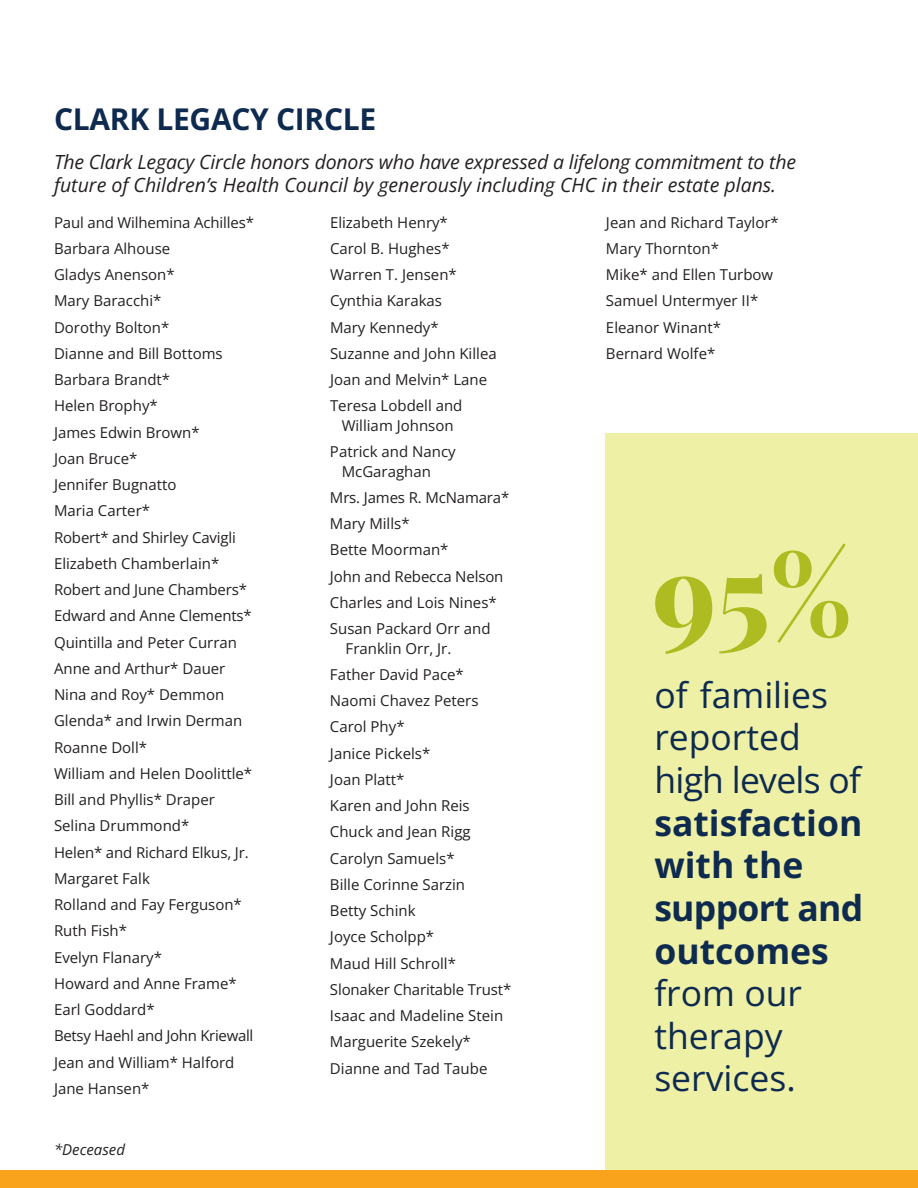
<style>
.page{position:relative;width:918px;height:1188px;background:#fff}
.page>*{position:absolute;margin:0;border:0;box-sizing:border-box;transform-origin:0 0}
.bullets{font:800 113.25px "Playfair Display";color:#aebc21}
.paragraph{font:35.55px/42.6px "Open Sans";color:#0e2a4e}
.t1{font:700 30px "Open Sans";letter-spacing:-.01em;color:#0e2a4e}
.bullets-2{font:italic 19.5px/23.4px "Open Sans";letter-spacing:-.005em;color:#231f20}
.paragraph-2{font:15px/19.5px "Open Sans";color:#231f20}
.paragraph-3{font:15px "Open Sans";letter-spacing:-.02em;color:#231f20}
.bullets-3{font:italic 15px "Open Sans";color:#231f20}
.s1{font-weight:700}
</style>
<div class="page">
<div style="left:606px;top:433px;width:312px;height:755px;background:#eef0a6"></div>
<div style="left:0;top:1171px;width:918px;height:17px;background:#f9a21c"></div>
<p class="t1" style="left:54px;top:98px;width:324px">CLARK LEGACY CIRCLE</p>
<p class="bullets-2" style="left:54px;top:150px;width:744px">The Clark Legacy Circle honors donors who have expressed a lifelong commitment to the future of Children’s Health Council by generously including CHC in their estate plans.</p>
<p class="paragraph-2" style="left:54px;top:212px;width:201px">Paul and Wilhemina Achilles*</p>
<p class="paragraph-2" style="left:54px;top:238px;width:118px">Barbara Alhouse</p>
<p class="paragraph-2" style="left:54px;top:265px;width:122px">Gladys Anenson*</p>
<p class="paragraph-2" style="left:54px;top:291px;width:109px">Mary Baracchi*</p>
<p class="paragraph-2" style="left:54px;top:317px;width:117px">Dorothy Bolton*</p>
<p class="paragraph-2" style="left:54px;top:343px;width:170px">Dianne and Bill Bottoms</p>
<p class="paragraph-2" style="left:54px;top:370px;width:118px">Barbara Brandt*</p>
<p class="paragraph-2" style="left:54px;top:396px;width:105px">Helen Brophy*</p>
<p class="paragraph-2" style="left:54px;top:422px;width:147px">James Edwin Brown*</p>
<p class="paragraph-2" style="left:54px;top:448px;width:85px">Joan Bruce*</p>
<p class="paragraph-2" style="left:54px;top:475px;width:124px">Jennifer Bugnatto</p>
<p class="paragraph-2" style="left:54px;top:501px;width:98px">Maria Carter*</p>
<p class="paragraph-2" style="left:54px;top:527px;width:183px">Robert* and Shirley Cavigli</p>
<p class="paragraph-2" style="left:54px;top:553px;width:167px">Elizabeth Chamberlain*</p>
<p class="paragraph-2" style="left:54px;top:580px;width:195px">Robert and June Chambers*</p>
<p class="paragraph-2" style="left:54px;top:606px;width:199px">Edward and Anne Clements*</p>
<p class="paragraph-2" style="left:54px;top:632px;width:185px">Quintilla and Peter Curran</p>
<p class="paragraph-2" style="left:54px;top:658px;width:173px">Anne and Arthur* Dauer</p>
<p class="paragraph-2" style="left:54px;top:685px;width:172px">Nina and Roy* Demmon</p>
<p class="paragraph-2" style="left:54px;top:711px;width:190px">Glenda* and Irwin Derman</p>
<p class="paragraph-2" style="left:54px;top:737px;width:95px">Roanne Doll*</p>
<p class="paragraph-2" style="left:54px;top:763px;width:200px">William and Helen Doolittle*</p>
<p class="paragraph-2" style="left:54px;top:790px;width:163px">Bill and Phyllis* Draper</p>
<p class="paragraph-2" style="left:54px;top:816px;width:137px">Selina Drummond*</p>
<p class="paragraph-2" style="left:54px;top:842px;width:196px">Helen* and Richard Elkus, Jr.</p>
<p class="paragraph-2" style="left:54px;top:868px;width:97px">Margaret Falk</p>
<p class="paragraph-2" style="left:54px;top:895px;width:189px">Rolland and Fay Ferguson*</p>
<p class="paragraph-2" style="left:54px;top:921px;width:75px">Ruth Fish*</p>
<p class="paragraph-2" style="left:54px;top:947px;width:109px">Evelyn Flanary*</p>
<p class="paragraph-2" style="left:54px;top:973px;width:184px">Howard and Anne Frame*</p>
<p class="paragraph-2" style="left:54px;top:1000px;width:102px">Earl Goddard*</p>
<p class="paragraph-3" style="left:54px;top:1026px;width:201px">Betsy Haehl and John Kriewall</p>
<p class="paragraph-2" style="left:54px;top:1052px;width:182px">Jean and William* Halford</p>
<p class="paragraph-2" style="left:54px;top:1078px;width:97px">Jane Hansen*</p>
<p class="paragraph-2" style="left:330px;top:212px;width:119px">Elizabeth Henry*</p>
<p class="paragraph-2" style="left:330px;top:238px;width:121px">Carol B. Hughes*</p>
<p class="paragraph-2" style="left:330px;top:265px;width:128px">Warren T. Jensen*</p>
<p class="paragraph-2" style="left:330px;top:291px;width:114px">Cynthia Karakas</p>
<p class="paragraph-2" style="left:330px;top:317px;width:110px">Mary Kennedy*</p>
<p class="paragraph-2" style="left:330px;top:343px;width:168px">Suzanne and John Killea</p>
<p class="paragraph-2" style="left:330px;top:370px;width:159px">Joan and Melvin* Lane</p>
<p class="paragraph-2" style="left:330px;top:396px;width:134px;text-align:center">Teresa Lobdell and<br>William Johnson</p>
<p class="paragraph-2" style="left:342px;top:442px;width:116px;text-indent:-12px">Patrick and Nancy<br>McGaraghan</p>
<p class="paragraph-2" style="left:330px;top:487px;width:181px">Mrs. James R. McNamara*</p>
<p class="paragraph-2" style="left:330px;top:514px;width:81px">Mary Mills*</p>
<p class="paragraph-2" style="left:330px;top:540px;width:120px">Bette Moorman*</p>
<p class="paragraph-2" style="left:330px;top:566px;width:175px">John and Rebecca Nelson</p>
<p class="paragraph-2" style="left:330px;top:592px;width:168px">Charles and Lois Nines*</p>
<p class="paragraph-2" style="left:346px;top:619px;width:146px;text-indent:-16px">Susan Packard Orr and<br>Franklin Orr, Jr.</p>
<p class="paragraph-2" style="left:330px;top:664px;width:135px">Father David Pace*</p>
<p class="paragraph-2" style="left:330px;top:691px;width:150px">Naomi Chavez Peters</p>
<p class="paragraph-2" style="left:330px;top:717px;width:76px">Carol Phy*</p>
<p class="paragraph-2" style="left:330px;top:743px;width:102px">Janice Pickels*</p>
<p class="paragraph-2" style="left:330px;top:769px;width:76px">Joan Platt*</p>
<p class="paragraph-2" style="left:330px;top:796px;width:141px">Karen and John Reis</p>
<p class="paragraph-2" style="left:330px;top:822px;width:142px">Chuck and Jean Rigg</p>
<p class="paragraph-2" style="left:330px;top:848px;width:126px">Carolyn Samuels*</p>
<p class="paragraph-2" style="left:330px;top:874px;width:137px">Bille Corinne Sarzin</p>
<p class="paragraph-2" style="left:330px;top:901px;width:87px">Betty Schink</p>
<p class="paragraph-2" style="left:330px;top:927px;width:106px">Joyce Scholpp*</p>
<p class="paragraph-2" style="left:330px;top:953px;width:127px">Maud Hill Schroll*</p>
<p class="paragraph-2" style="left:330px;top:979px;width:183px">Slonaker Charitable Trust*</p>
<p class="paragraph-2" style="left:330px;top:1006px;width:175px">Isaac and Madeline Stein</p>
<p class="paragraph-2" style="left:330px;top:1032px;width:142px">Marguerite Szekely*</p>
<p class="paragraph-2" style="left:330px;top:1058px;width:159px">Dianne and Tad Taube</p>
<p class="paragraph-2" style="left:606px;top:212px;width:174px">Jean and Richard Taylor*</p>
<p class="paragraph-2" style="left:606px;top:238px;width:115px">Mary Thornton*</p>
<p class="paragraph-2" style="left:606px;top:265px;width:169px">Mike* and Ellen Turbow</p>
<p class="paragraph-2" style="left:606px;top:291px;width:154px">Samuel Untermyer II*</p>
<p class="paragraph-2" style="left:606px;top:317px;width:117px">Eleanor Winant*</p>
<p class="paragraph-2" style="left:606px;top:343px;width:111px">Bernard Wolfe*</p>
<p class="bullets" style="left:652px;top:505px;width:201px">95%</p>
<p class="paragraph" style="left:654px;top:673px;width:210px">of families reported high levels of <span class="s1">satisfaction with the support and outcomes </span>from our therapy services.</p>
<p class="bullets-3" style="left:54px;top:1139px;width:73px">*Deceased</p>
</div>
